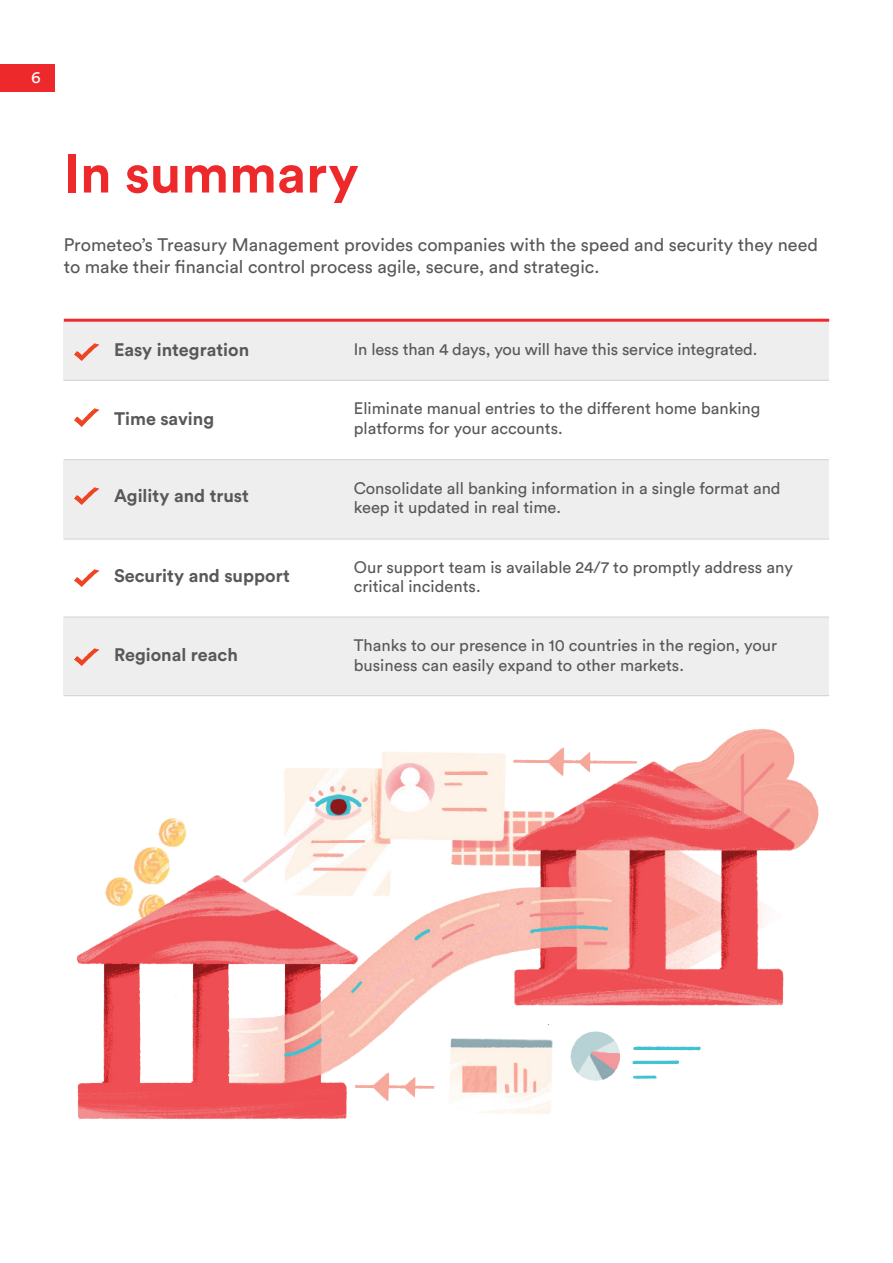
<style>
.page{position:relative;width:893px;height:1263px;background:#fff}
.page>*{position:absolute;margin:0;border:0;box-sizing:border-box;transform-origin:0 0}
.t1{font:700 54px "Circular Std";color:#ee292c}
.t2{font:18px/21.6px "Circular Std";color:#57585a}
.t3{font:700 18px "Circular Std";color:#57585a}
.t4{font:16.5px/19.8px "Circular Std";color:#57585a}
.t5{font:16.5px "Circular Std";color:#fff}
</style>
<div class="page">
<div style="left:0;top:64px;width:54px;height:27px;background:#ee292c"></div>
<div style="left:64px;top:322px;width:765px;height:59px;background:#eeeeef"></div>
<div style="left:64px;top:460px;width:765px;height:79px;background:#eeeeef"></div>
<div style="left:64px;top:617px;width:765px;height:79px;background:#eeeeef"></div>
<hr style="left:64px;top:319px;width:765px;height:3px;background:#ee292c">
<hr style="left:64px;top:380px;width:765px;height:1px;background:#d1d2d4">
<hr style="left:64px;top:459px;width:765px;height:1px;background:#d1d2d4">
<hr style="left:64px;top:539px;width:765px;height:1px;background:#d1d2d4">
<hr style="left:64px;top:617px;width:765px;height:1px;background:#d1d2d4">
<hr style="left:64px;top:695px;width:765px;height:1px;background:#d1d2d4">
<img style="left:74px;top:344px;width:25px;height:17px">
<img style="left:74px;top:409px;width:25px;height:17px">
<img style="left:74px;top:487px;width:25px;height:17px">
<img style="left:74px;top:569px;width:25px;height:18px">
<img style="left:74px;top:648px;width:25px;height:17px">
<img style="left:76px;top:729px;width:743px;height:391px">
<p class="t5" style="left:31px;top:67px;width:11px">6</p>
<h1 class="t1" style="left:64px;top:139px;width:296px">In summary</h1>
<p class="t2" style="left:64px;top:234px;width:756px">Prometeo’s Treasury Management provides companies with the speed and security they need to make their financial control process agile, secure, and strategic.</p>
<p class="t3" style="left:114px;top:338px;width:137px">Easy integration</p>
<p class="t4" style="left:354px;top:339px;width:405px">In less than 4 days, you will have this service integrated.</p>
<p class="t3" style="left:114px;top:407px;width:102px">Time saving</p>
<p class="t4" style="left:354px;top:399px;width:408px">Eliminate manual entries to the different home banking platforms for your accounts.</p>
<p class="t3" style="left:114px;top:484px;width:136px">Agility and trust</p>
<p class="t4" style="left:354px;top:478px;width:428px">Consolidate all banking information in a single format and keep it updated in real time.</p>
<p class="t3" style="left:114px;top:564px;width:177px">Security and support</p>
<p class="t4" style="left:354px;top:557px;width:441px">Our support team is available 24/7 to promptly address any critical incidents.</p>
<p class="t3" style="left:114px;top:643px;width:125px">Regional reach</p>
<p class="t4" style="left:354px;top:635px;width:425px">Thanks to our presence in 10 countries in the region, your business can easily expand to other markets.</p>
</div>
